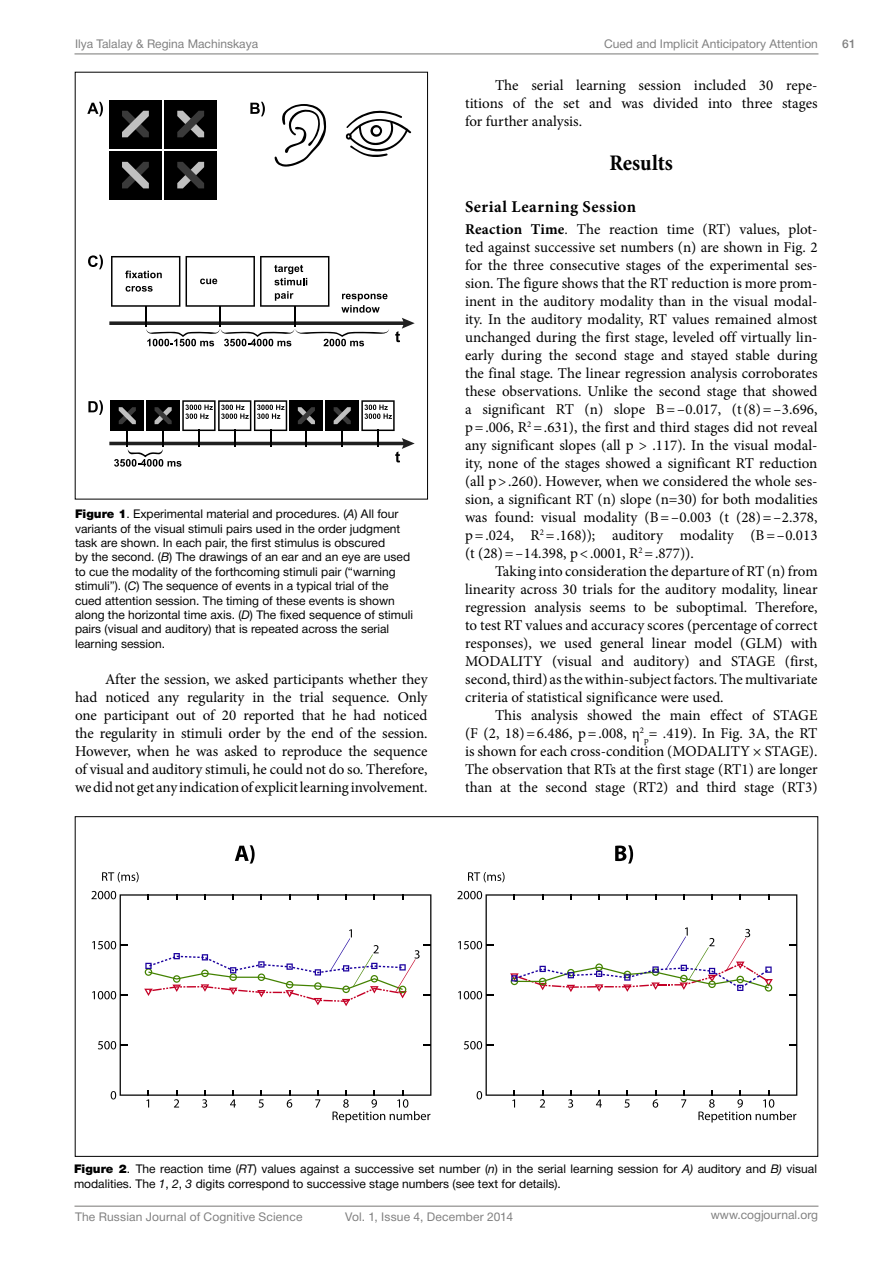
<style>
.page{position:relative;width:893px;height:1263px;background:#fff}
.page>*{position:absolute;margin:0;border:0;box-sizing:border-box;transform-origin:0 0}
.p_en_header1{font:700 condensed 22.5px "Minion Pro";letter-spacing:-.005em;color:#000}
.p_en_header2{font:700 16.5px "Minion Pro";letter-spacing:.035em;color:#000}
.p_en_main{font:15px/18px "Minion Pro";letter-spacing:-.005em;color:#000;text-align:justify}
.p_en_main_first{font:15px/18px "Minion Pro";color:#000;text-align:justify}
.p_en_figure{font:12px/14.4px "Helvetica Neue Cyr";color:#000}
.t1{font:12px "Helvetica Neue Cyr";color:#808080}
.t2{font:500 12px "Helvetica Neue Cyr";color:#808080}
.s1{font-weight:900}
.s2{font-style:italic}
.s3{font-weight:700}
</style>
<div class="page">
<hr style="left:75px;top:1206px;width:743px;height:1px;background:#787776">
<hr style="left:75px;top:54px;width:743px;height:1px;background:#787776">
<svg style="left:109px;top:400px;width:306px;height:67px"></svg>
<svg style="left:88px;top:400px;width:15px;height:15px"></svg>
<svg style="left:109px;top:256px;width:306px;height:90px"></svg>
<svg style="left:88px;top:255px;width:15px;height:14px"></svg>
<svg style="left:346px;top:111px;width:66px;height:46px"></svg>
<svg style="left:275px;top:104px;width:51px;height:63px"></svg>
<svg style="left:250px;top:102px;width:15px;height:14px"></svg>
<div style="left:165px;top:151px;width:52px;height:48px;background:#000"></div>
<svg style="left:177px;top:162px;width:27px;height:26px"></svg>
<div style="left:109px;top:151px;width:53px;height:48px;background:#000"></div>
<svg style="left:122px;top:162px;width:27px;height:26px"></svg>
<div style="left:165px;top:100px;width:52px;height:48px;background:#000"></div>
<svg style="left:177px;top:111px;width:27px;height:26px"></svg>
<div style="left:109px;top:100px;width:53px;height:48px;background:#000"></div>
<svg style="left:122px;top:111px;width:27px;height:26px"></svg>
<svg style="left:87px;top:102px;width:16px;height:14px"></svg>
<svg style="left:120px;top:894px;width:311px;height:202px"></svg>
<svg style="left:423px;top:1044px;width:8px;height:2px"></svg>
<svg style="left:111px;top:1091px;width:5px;height:8px"></svg>
<svg style="left:98px;top:1041px;width:30px;height:8px"></svg>
<svg style="left:92px;top:991px;width:36px;height:8px"></svg>
<svg style="left:92px;top:941px;width:36px;height:8px"></svg>
<svg style="left:91px;top:891px;width:25px;height:8px"></svg>
<svg style="left:315px;top:1090px;width:5px;height:17px"></svg>
<svg style="left:287px;top:1090px;width:5px;height:18px"></svg>
<svg style="left:259px;top:1090px;width:5px;height:18px"></svg>
<svg style="left:230px;top:1090px;width:6px;height:17px"></svg>
<svg style="left:202px;top:1090px;width:5px;height:18px"></svg>
<svg style="left:174px;top:1090px;width:5px;height:17px"></svg>
<svg style="left:146px;top:1090px;width:3px;height:17px"></svg>
<svg style="left:102px;top:872px;width:37px;height:10px"></svg>
<svg style="left:333px;top:1090px;width:97px;height:32px"></svg>
<svg style="left:144px;top:929px;width:287px;height:77px"></svg>
<svg style="left:235px;top:845px;width:20px;height:18px"></svg>
<svg style="left:468px;top:872px;width:37px;height:10px"></svg>
<svg style="left:477px;top:1091px;width:5px;height:8px"></svg>
<svg style="left:457px;top:891px;width:25px;height:8px"></svg>
<svg style="left:540px;top:1099px;width:5px;height:8px"></svg>
<svg style="left:568px;top:1099px;width:5px;height:9px"></svg>
<svg style="left:596px;top:1099px;width:6px;height:8px"></svg>
<svg style="left:624px;top:1099px;width:6px;height:9px"></svg>
<svg style="left:653px;top:1099px;width:5px;height:9px"></svg>
<svg style="left:681px;top:1099px;width:5px;height:8px"></svg>
<svg style="left:464px;top:1041px;width:22px;height:8px"></svg>
<svg style="left:458px;top:991px;width:28px;height:8px"></svg>
<svg style="left:458px;top:941px;width:28px;height:8px"></svg>
<svg style="left:486px;top:894px;width:311px;height:202px"></svg>
<svg style="left:698px;top:1090px;width:98px;height:32px"></svg>
<svg style="left:510px;top:927px;width:263px;height:65px"></svg>
<svg style="left:615px;top:845px;width:18px;height:18px"></svg>
<p class="t1" style="left:75px;top:37px;width:185px">Ilya Talalay &amp; Regina Machinskaya</p>
<p class="t1" style="left:604px;top:37px;width:215px">Cued and Implicit Anticipatory Attention</p>
<p class="p_en_figure" style="left:75px;top:507px;width:340px"><span class="s1">Figure 1</span>. Experimental material and procedures. (<span class="s2">A</span>) All four variants of the visual stimuli pairs used in the order judgment task are shown. In each pair, the first stimulus is obscured<br>by the second. (<span class="s2">B</span>) The drawings of an ear and an eye are used to cue the modality of the forthcoming stimuli pair (“warning stimuli”). (<span class="s2">C</span>) The sequence of events in a typical trial of the cued attention session. The timing of these events is shown along the horizontal time axis. (<span class="s2">D</span>) The fixed sequence of stimuli pairs (visual and auditory) that is repeated across the serial learning session.</p>
<p class="p_en_main" style="left:75px;top:670px;width:354px;text-indent:30px">After the session, we asked participants whether they had noticed any regularity in the trial sequence. Only one participant out of 20 reported that he had noticed the regularity in stimuli order by the end of the session.<br>However, when he was asked to reproduce the sequence of visual and auditory stimuli, he could not do so. Therefore, we did not get any indication of explicit learning involvement.</p>
<p class="p_en_main" style="left:465px;top:76px;width:354px;text-indent:30px">The serial learning session included 30 repe&shy;titions of the set and was divided into three stages for further analysis.</p>
<p class="p_en_header1" style="left:609px;top:147px;width:65px">Results</p>
<p class="p_en_header2" style="left:465px;top:195px;width:172px">Serial Learning Session</p>
<p class="p_en_main_first" style="left:465px;top:220px;width:354px"><span class="s3">Reaction Time</span><span class="s2">.</span> The reaction time (RT) values, plot&shy;ted against successive set numbers (n) are shown in Fig. 2 for the three consecutive stages of the experimental ses&shy;sion. The figure shows that the RT reduction is more prom&shy;inent in the auditory modality than in the visual modal&shy;ity. In the auditory modality, RT values remained almost unchanged during the first stage, leveled off virtually lin&shy;early during the second stage and stayed stable during the final stage. The linear regression analysis corroborates these observations. Unlike the second stage that showed a significant RT (n) slope B=–0.017, (t(8)=–3.696, p=.006, R<sup>2</sup> =.631), the first and third stages did not reveal any significant slopes (all p &gt; .117). In the visual modal&shy;ity, none of the stages showed a significant RT reduction (all p&gt;.260). However, when we considered the whole ses&shy;sion, a significant RT (n) slope (n=30) for both modalities was found: visual modality (B=–0.003 (t (28)=–2.378, p=.024, R<sup>2</sup> =.168)); auditory modality (B=–0.013 (t (28)=–14.398, p&lt;.0001, R<sup>2</sup> =.877)).</p>
<p class="p_en_main" style="left:465px;top:562px;width:354px;text-indent:30px">Taking into consideration the departure of RT (n) from linearity across 30 trials for the auditory modality, linear regression analysis seems to be suboptimal. Therefore, to test RT values and accuracy scores (percentage of correct responses), we used general linear model (GLM) with MODALITY (visual and auditory) and STAGE (first, second, third) as the within-subject factors. The multivariate criteria of statistical significance were used.</p>
<p class="p_en_main" style="left:465px;top:706px;width:354px;text-indent:30px">This analysis showed the main effect of STAGE (F (2, 18)=6.486, p=.008, η<sup>2</sup><sub>p</sub>= .419). In Fig. 3A, the RT is shown for each cross-condition (MODALITY × STAGE).<br>The observation that RTs at the first stage (RT1) are longer than at the second stage (RT2) and third stage (RT3)</p>
<p class="t2" style="left:842px;top:37px;width:15px">61</p>
<p class="p_en_figure" style="left:74px;top:1162px;width:744px"><span class="s1">Figure 2</span>. The reaction time (<span class="s2">RT</span>) values against a successive set number (<span class="s2">n</span>) in the serial learning session for <span class="s2">A)</span> auditory and <span class="s2">B)</span> visual modalities. The <span class="s2">1</span>, <span class="s2">2</span>, <span class="s2">3</span> digits correspond to successive stage numbers (see text for details).</p>
<p class="t1" style="left:75px;top:1210px;width:229px">The Russian Journal of Cognitive Science</p>
<p class="t1" style="left:345px;top:1210px;width:169px">Vol. 1, Issue 4, December 2014</p>
<p class="t1" style="left:711px;top:1208px;width:109px">www.cogjournal.org</p>
</div>
